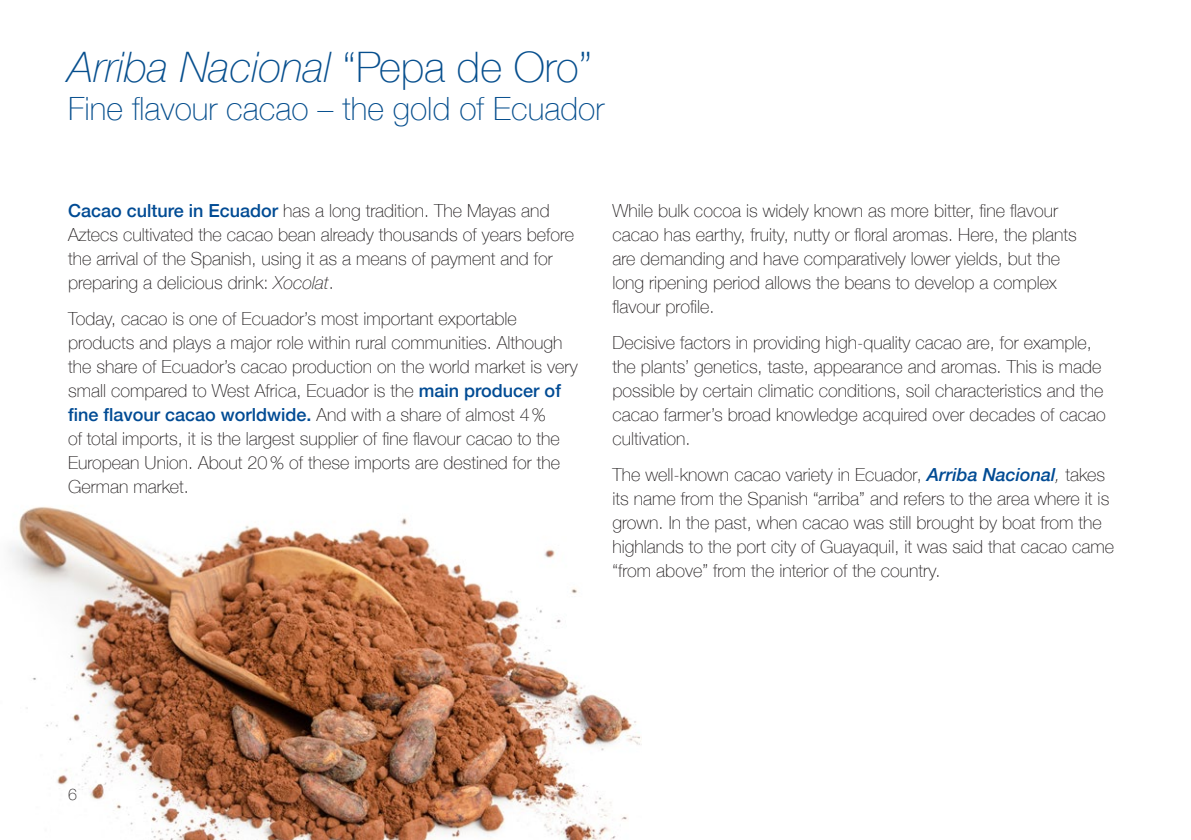
<style>
.page{position:relative;width:1191px;height:840px;background:#fff}
.page>*{position:absolute;margin:0;border:0;box-sizing:border-box;transform-origin:0 0}
.t1{font:italic 100 42px "Helvetica Neue";color:#074f8e}
.t2{font:100 32px "Helvetica Neue";color:#074f8e}
.t3{font:100 18px/24px "Helvetica Neue";color:#231f20}
.t4{font:100 16px "Helvetica Neue";color:#231f20}
.s1{font-style:normal}
.s2{font-weight:500;color:#014b94}
.s3{font-style:italic}
.s4{font-weight:500;font-style:italic;color:#014b94}
</style>
<div class="page">
<img style="left:9px;top:506px;width:632px;height:333px">
<h1 class="t1" style="left:68px;top:35px;width:525px">Arriba Nacional <span class="s1">“Pepa de Oro”</span></h1>
<h2 class="t2" style="left:68px;top:85px;width:537px">Fine flavour cacao – the gold of Ecuador</h2>
<p class="t3" style="left:68px;top:198px;width:507px"><span class="s2">Cacao culture in Ecuador</span> has a long tradition. The Mayas and Aztecs cultivated the cacao bean already thousands of years before the arrival of the Spanish, using it as a means of payment and for preparing a delicious drink: <span class="s3">Xocolat</span>.</p>
<p class="t3" style="left:68px;top:306px;width:511px">Today, cacao is one of Ecuador’s most important exportable products and plays a major role within rural communities. Although the share of Ecuador’s cacao production on the world market is very small compared to West Africa, Ecuador is the <span class="s2">main producer of fine flavour cacao worldwide.</span> And with a share of almost 4%<br>of total imports, it is the largest supplier of fine flavour cacao to the European Union. About 20 % of these imports are destined for the German market.</p>
<p class="t3" style="left:612px;top:198px;width:466px">While bulk cocoa is widely known as more bitter, fine flavour cacao has earthy, fruity, nutty or floral aromas. Here, the plants are demanding and have comparatively lower yields, but the long ripening period allows the beans to develop a complex flavour profile.</p>
<p class="t3" style="left:612px;top:330px;width:495px">Decisive factors in providing high-quality cacao are, for example, the plants’ genetics, taste, appearance and aromas. This is made possible by certain climatic conditions, soil characteristics and the cacao farmer’s broad knowledge acquired over decades of cacao cultivation.</p>
<p class="t3" style="left:612px;top:462px;width:503px">The well-known cacao variety in Ecuador, <span class="s4">Arriba Nacional</span><span class="s3">,</span> takes its name from the Spanish “arriba” and refers to the area where it is grown. In the past, when cacao was still brought by boat from the highlands to the port city of Guayaquil, it was said that cacao came “from above” from the interior of the country.</p>
<p class="t4" style="left:68px;top:782px;width:10px">6</p>
</div>
